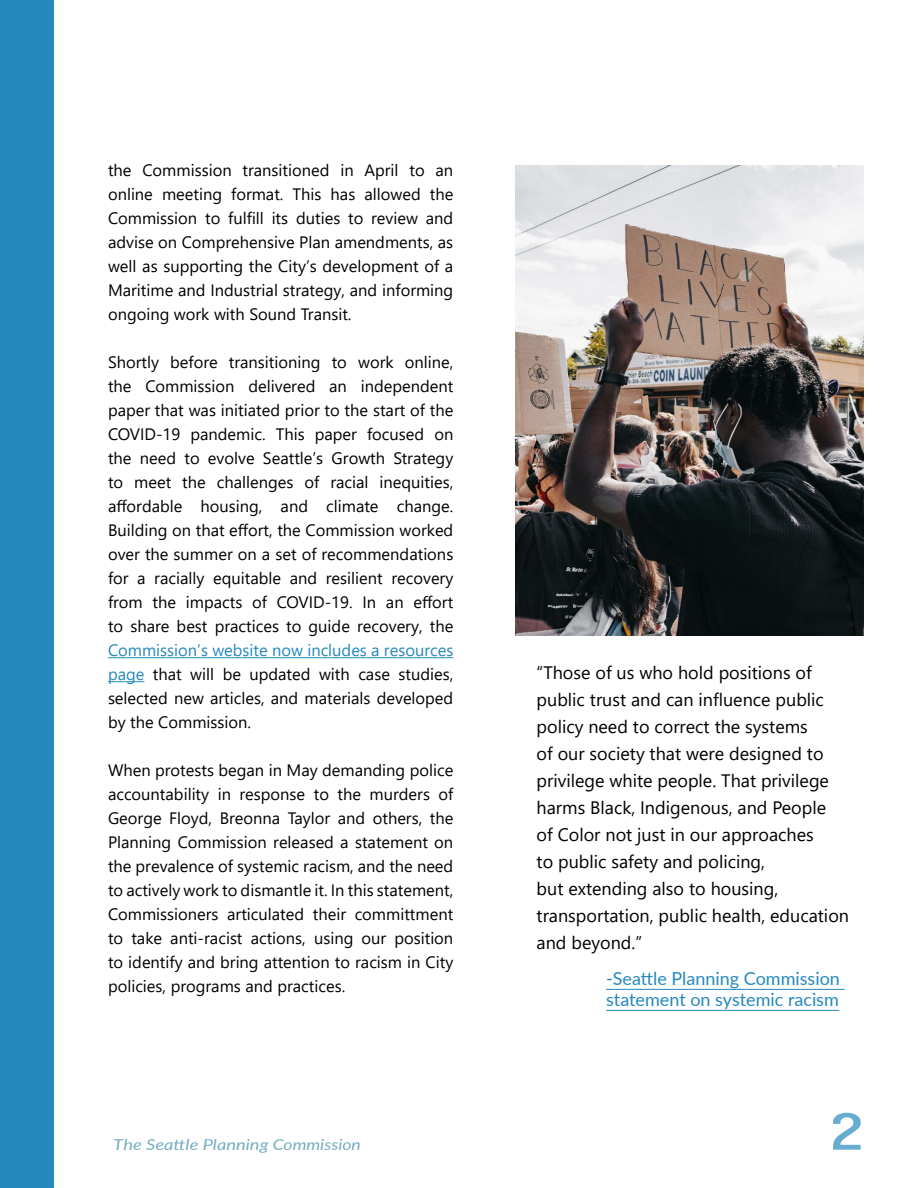
<style>
.page{position:relative;width:918px;height:1188px;background:#fff}
.page>*{position:absolute;margin:0;border:0;box-sizing:border-box;transform-origin:0 0}
.t1{font:54px "Motor";color:#67acd1;scale:1.42 1}
.t2{font:18px/27px "Segoe UI";color:#000}
.t3{font:18px/21px "Lato";color:#2589bd}
.t4{font:16.5px/24px "Segoe UI";color:#000;text-align:justify}
.t5{font:italic 15px "Lato";color:#187795;scale:1.22 1}
.s1{color:#2589bd}
</style>
<div class="page">
<img style="left:516px;top:165px;width:348px;height:470px">
<hr style="left:606px;top:989px;width:239px;height:1px;background:#2589bd">
<hr style="left:606px;top:1010px;width:233px;height:1px;background:#2589bd">
<hr style="left:108px;top:657px;width:345px;height:1px;background:#2589bd">
<hr style="left:108px;top:681px;width:36px;height:1px;background:#2589bd">
<div style="left:0;top:0;width:54px;height:1188px;background:#2589bd"></div>
<p class="t4" style="left:108px;top:157px;width:347px">the Commission transitioned in April to an online meeting format. This has allowed the Commission to fulfill its duties to review and advise on Comprehensive Plan amendments, as well as supporting the City’s development of a Maritime and Industrial strategy, and informing ongoing work with Sound Transit.</p>
<p class="t4" style="left:108px;top:349px;width:347px">Shortly before transitioning to work online, the Commission delivered an independent paper that was initiated prior to the start of the COVID-19 pandemic. This paper focused on the need to evolve Seattle’s Growth Strategy to meet the challenges of racial inequities, affordable housing, and climate change.<br>Building on that effort, the Commission worked over the summer on a set of recommendations for a racially equitable and resilient recovery from the impacts of COVID-19. In an effort to share best practices to guide recovery, the</p>
<p class="t4" style="left:108px;top:637px;width:347px"><span class="s1">Commission’s website now includes a resources page</span> that will be updated with case studies, selected new articles, and materials developed by the Commission.</p>
<p class="t4" style="left:108px;top:757px;width:347px">When protests began in May demanding police accountability in response to the murders of George Floyd, Breonna Taylor and others, the Planning Commission released a statement on the prevalence of systemic racism, and the need to actively work to dismantle it. In this statement, Commissioners articulated their committment to take anti-racist actions, using our position to identify and bring attention to racism in City policies, programs and practices.</p>
<p class="t5" style="left:114px;top:1134px;width:204px">The Seattle Planning Commission</p>
<p class="t2" style="left:537px;top:658px;width:314px">“Those of us who hold positions of public trust and can influence public policy need to correct the systems<br>of our society that were designed to privilege white people. That privilege harms Black, Indigenous, and People<br>of Color not just in our approaches<br>to public safety and policing,<br>but extending also to housing, transportation, public health, education and beyond.”</p>
<p class="t3" style="left:606px;top:967px;width:235px">-Seattle Planning Commission statement on systemic racism</p>
<h1 class="t1" style="left:830px;top:1101px;width:25px">2</h1>
</div>
